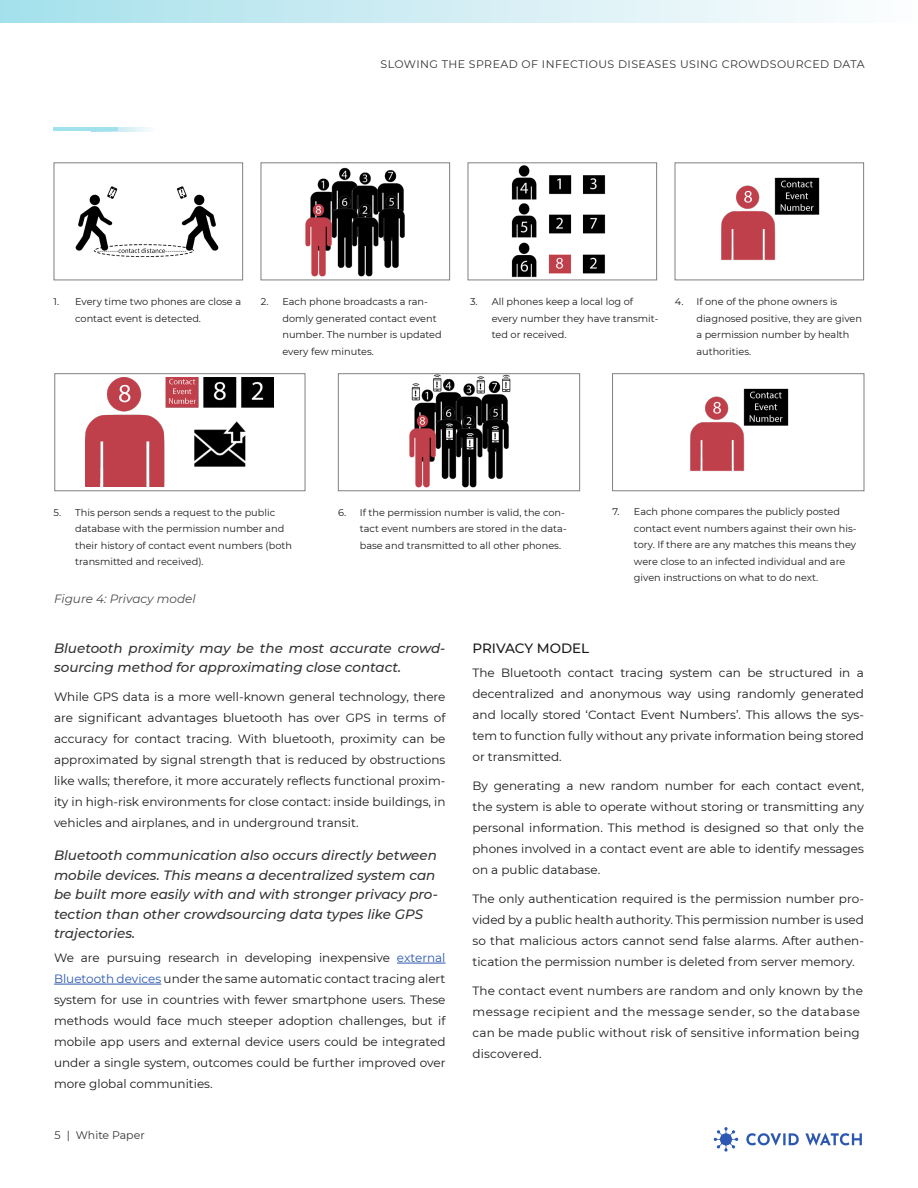
<style>
.page{position:relative;width:918px;height:1188px;background:#fff}
.page>*{position:absolute;margin:0;border:0;box-sizing:border-box;transform-origin:0 0}
.Header_4{font:italic 500 13.5px/19.5px "Montserrat";color:#333}
.Header_3{font:500 13.5px "Montserrat";letter-spacing:-.005em;color:#1a1a1a}
.t1{font:12px/21px "Montserrat";color:#1a1a1a;text-align:justify}
.t2{font:italic 12px "Montserrat";color:#4d4d4d}
.t3{font:10.95px "Montserrat";letter-spacing:.04em;color:#333}
.t4{font:10.95px "Montserrat";color:#333}
.t5{font:9.75px/16.5px "Montserrat";color:#1a1a1a}
.s1{color:#2c58b1}
</style>
<div class="page">
<svg style="left:714px;top:1127px;width:148px;height:25px"></svg>
<svg style="left:118px;top:127px;width:31px;height:4px"></svg>
<hr style="left:54px;top:127px;width:64px;height:4px;background:#a1e1ec">
<div style="left:0;top:0;width:918px;height:22px;background:linear-gradient(to right,#a6e0eb,#fefdfe)"></div>
<hr style="left:397px;top:963px;width:49px;height:1px;background:#2c58b1">
<hr style="left:54px;top:984px;width:107px;height:1px;background:#2c58b1">
<img style="left:75px;top:186px;width:144px;height:71px">
<div style="left:54px;top:163px;width:189px;height:117px;border:1px solid #808080"></div>
<img style="left:305px;top:167px;width:100px;height:110px">
<div style="left:261px;top:163px;width:189px;height:117px;border:1px solid #808080"></div>
<img style="left:511px;top:165px;width:95px;height:113px">
<div style="left:468px;top:163px;width:189px;height:117px;border:1px solid #808080"></div>
<img style="left:721px;top:177px;width:99px;height:84px">
<div style="left:675px;top:163px;width:189px;height:117px;border:1px solid #808080"></div>
<img style="left:85px;top:378px;width:189px;height:109px">
<div style="left:55px;top:374px;width:250px;height:117px;border:1px solid #808080"></div>
<img style="left:409px;top:376px;width:102px;height:112px">
<div style="left:338px;top:374px;width:242px;height:117px;border:1px solid #808080"></div>
<img style="left:690px;top:388px;width:99px;height:84px">
<div style="left:612px;top:374px;width:252px;height:117px;border:1px solid #808080"></div>
<p class="t3" style="left:381px;top:57px;width:485px">SLOWING THE SPREAD OF INFECTIOUS DISEASES USING CROWDSOURCED DATA</p>
<p class="t5" style="left:75px;top:293px;width:167px;text-indent:-22px">1. Every time two phones are close a contact event is detected.</p>
<p class="t5" style="left:282px;top:293px;width:161px;text-indent:-22px">2. Each phone broadcasts a ran&shy;domly generated contact event number. The number is updated every few minutes.</p>
<p class="t5" style="left:492px;top:293px;width:168px;text-indent:-22px">3. All phones keep a local log of every number they have transmit&shy;ted or received.</p>
<p class="t5" style="left:696px;top:293px;width:167px;text-indent:-22px">4. If one of the phone owners is diagnosed positive, they are given a permission number by health authorities.</p>
<p class="t5" style="left:75px;top:504px;width:218px;text-indent:-22px">5. This person sends a request to the public database with the permission number and their history of contact event numbers (both transmitted and received).</p>
<p class="t5" style="left:360px;top:504px;width:208px;text-indent:-22px">6. If the permission number is valid, the con&shy;tact event numbers are stored in the data&shy;base and transmitted to all other phones.</p>
<p class="t5" style="left:634px;top:503px;width:224px;text-indent:-22px">7. Each phone compares the publicly posted contact event numbers against their own his&shy;tory. If there are any matches this means they were close to an infected individual and are given instructions on what to do next.</p>
<p class="t2" style="left:54px;top:591px;width:143px">Figure 4: Privacy model</p>
<p class="Header_4" style="left:54px;top:638px;width:393px">Bluetooth proximity may be the most accurate crowd&shy;sourcing method for approximating close contact.</p>
<p class="t1" style="left:54px;top:686px;width:393px">While GPS data is a more well-known general technology, there are significant advantages bluetooth has over GPS in terms of accuracy for contact tracing. With bluetooth, proximity can be approximated by signal strength that is reduced by obstructions like walls; therefore, it more accurately reflects functional proxim&shy;ity in high-risk environments for close contact: inside buildings, in vehicles and airplanes, and in underground transit.</p>
<p class="Header_4" style="left:54px;top:845px;width:385px">Bluetooth communication also occurs directly between mobile devices. This means a decentralized system can be built more easily with and with stronger privacy pro&shy;tection than other crowdsourcing data types like GPS trajectories.</p>
<p class="t1" style="left:54px;top:947px;width:393px">We are pursuing research in developing inexpensive <span class="s1">external Bluetooth devices</span> under the same automatic contact tracing alert system for use in countries with fewer smartphone users. These methods would face much steeper adoption challenges, but if mobile app users and external device users could be integrated under a single system, outcomes could be further improved over more global communities.</p>
<p class="t4" style="left:55px;top:1128px;width:92px">5 | White Paper</p>
<p class="Header_3" style="left:472px;top:639px;width:118px">PRIVACY MODEL</p>
<p class="t1" style="left:472px;top:661px;width:393px">The Bluetooth contact tracing system can be structured in a decentralized and anonymous way using randomly generated and locally stored ‘Contact Event Numbers’. This allows the sys&shy;tem to function fully without any private information being stored or transmitted.</p>
<p class="t1" style="left:472px;top:774px;width:393px">By generating a new random number for each contact event, the system is able to operate without storing or transmitting any personal information. This method is designed so that only the phones involved in a contact event are able to identify messages on a public database.</p>
<p class="t1" style="left:472px;top:888px;width:393px">The only authentication required is the permission number pro&shy;vided by a public health authority. This permission number is used so that malicious actors cannot send false alarms. After authen&shy;tication the permission number is deleted from server memory.</p>
<p class="t1" style="left:472px;top:980px;width:392px;text-align:left">The contact event numbers are random and only known by the message recipient and the message sender, so the database can be made public without risk of sensitive information being discovered.</p>
</div>
